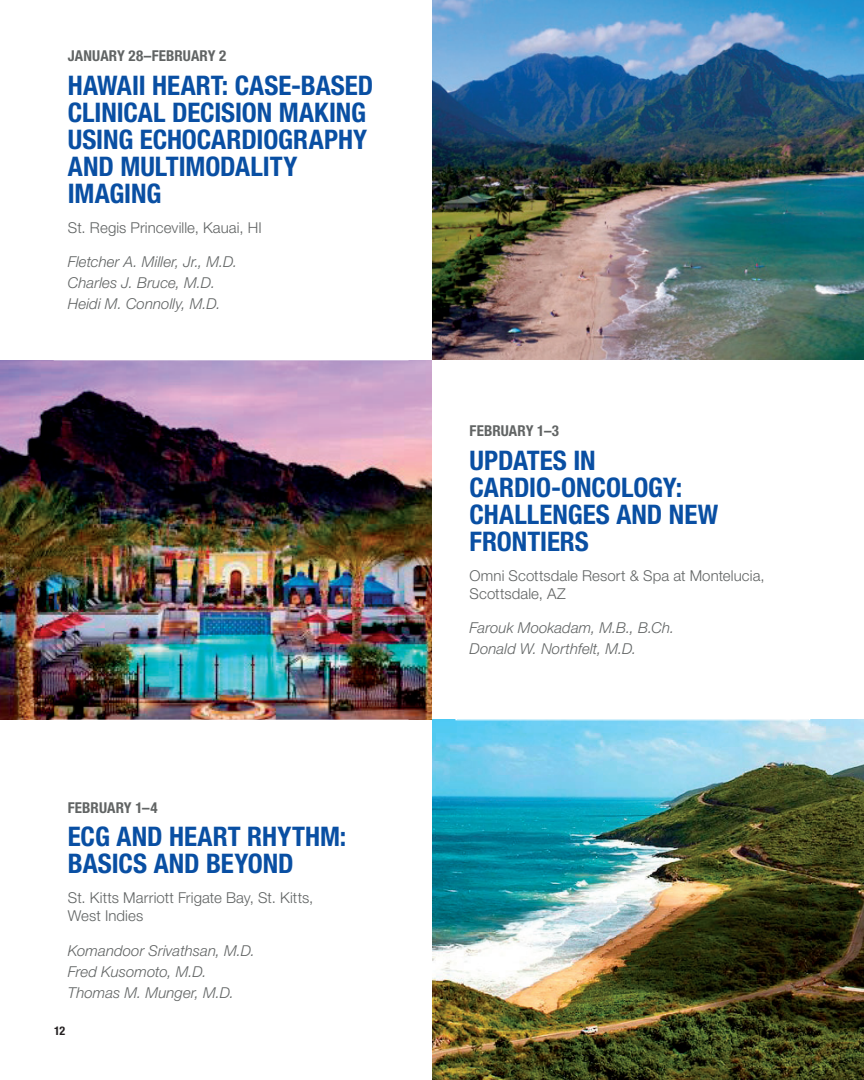
<style>
.page{position:relative;width:864px;height:1080px;background:#fff}
.page>*{position:absolute;margin:0;border:0;box-sizing:border-box;transform-origin:0 0}
.t1{font:700 condensed 27px/27px "Helvetica Neue LT Std";letter-spacing:-.005em;color:#094fa3}
.t2{font:italic 300 15px/21px "Helvetica Neue LT Std";letter-spacing:.005em;color:#616464}
.t3{font:300 15px/18px "Helvetica Neue LT Std";letter-spacing:.005em;color:#616464}
.t4{font:700 condensed 15px "Helvetica Neue LT Std";letter-spacing:.005em;color:#616464}
.t5{font:700 condensed 12px "Helvetica Neue LT Std";color:#231f20}
</style>
<div class="page">
<img style="left:432px;top:720px;width:432px;height:360px">
<img style="left:0;top:360px;width:432px;height:360px">
<div style="left:456px;top:360px;width:354px;height:360px;border:1px solid #fff"></div>
<img style="left:432px;top:0;width:432px;height:360px">
<p class="t4" style="left:68px;top:47px;width:160px">JANUARY 28–FEBRUARY 2</p>
<p class="t1" style="left:68px;top:72px;width:307px">HAWAII HEART: CASE-BASED<br>CLINICAL DECISION MAKING<br>USING ECHOCARDIOGRAPHY<br>AND MULTIMODALITY<br>IMAGING</p>
<p class="t3" style="left:68px;top:218px;width:195px">St. Regis Princeville, Kauai, HI</p>
<p class="t2" style="left:68px;top:251px;width:171px">Fletcher A. Miller, Jr., M.D.<br>Charles J. Bruce, M.D.<br>Heidi M. Connolly, M.D.</p>
<p class="t4" style="left:68px;top:798px;width:91px">FEBRUARY 1–4</p>
<p class="t1" style="left:68px;top:823px;width:280px">ECG AND HEART RHYTHM:<br>BASICS AND BEYOND</p>
<p class="t3" style="left:68px;top:889px;width:247px">St. Kitts Marriott Frigate Bay, St. Kitts,<br>West Indies</p>
<p class="t2" style="left:68px;top:940px;width:189px">Komandoor Srivathsan, M.D.<br>Fred Kusomoto, M.D.<br>Thomas M. Munger, M.D.</p>
<p class="t5" style="left:54px;top:1023px;width:13px">12</p>
<p class="t4" style="left:470px;top:422px;width:91px">FEBRUARY 1–3</p>
<p class="t1" style="left:470px;top:447px;width:250px">UPDATES IN<br>CARDIO-ONCOLOGY:<br>CHALLENGES AND NEW<br>FRONTIERS</p>
<p class="t3" style="left:470px;top:566px;width:296px">Omni Scottsdale Resort &amp; Spa at Montelucia,<br>Scottsdale, AZ</p>
<p class="t2" style="left:470px;top:617px;width:206px">Farouk Mookadam, M.B., B.Ch.<br>Donald W. Northfelt, M.D.</p>
</div>
